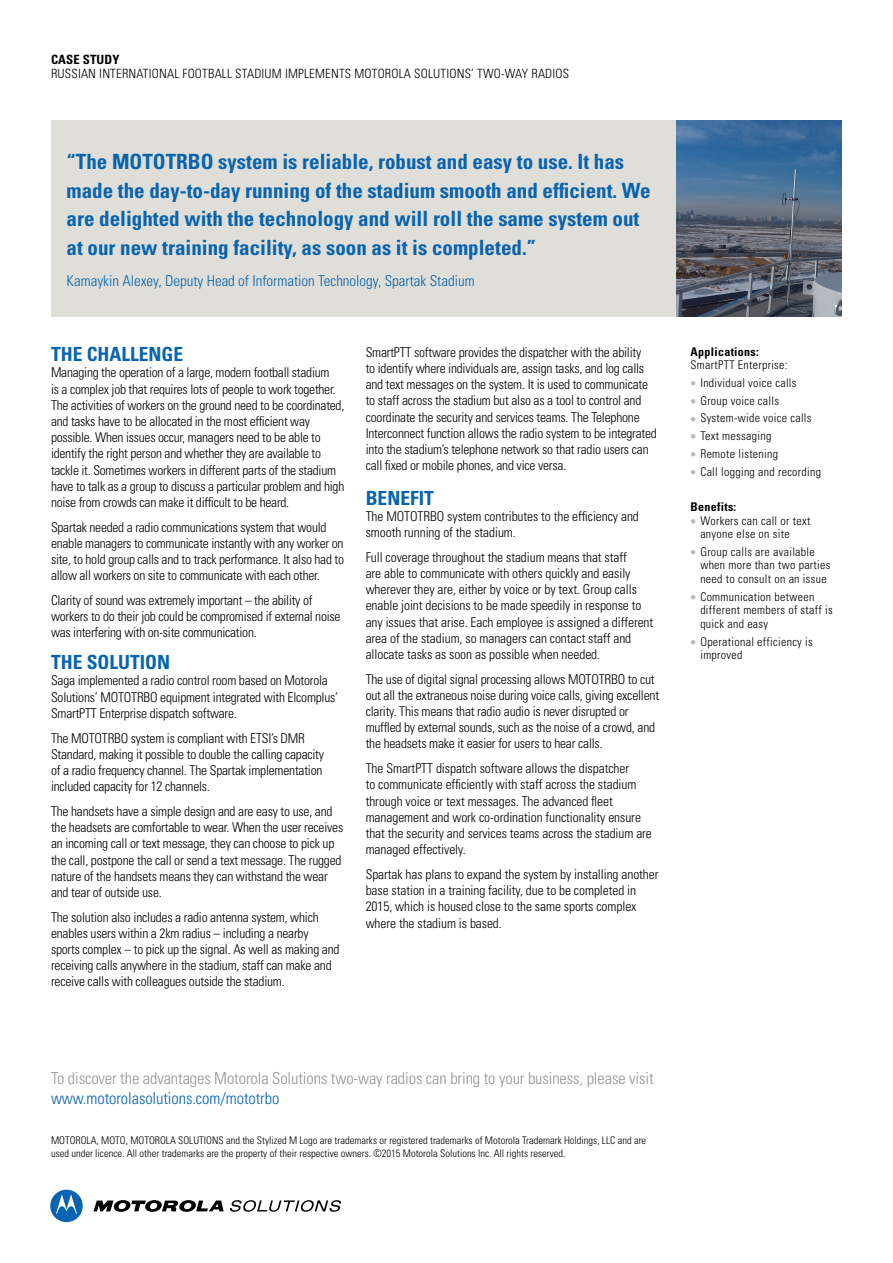
<style>
.page{position:relative;width:893px;height:1263px;background:#fff}
.page>*{position:absolute;margin:0;border:0;box-sizing:border-box;transform-origin:0 0}
.t1{font:700 condensed 21px/28.5px "Univers LT Std";color:#0864b0}
.t2{font:700 condensed 19.5px "Univers LT Std";color:#0864b0}
.t3{font:300 condensed 16.5px "Univers LT Std";letter-spacing:-.005em;color:#939598}
.t4{font:300 condensed 16.5px "Univers LT Std";letter-spacing:-.005em;color:#0864b0}
.t5{font:300 condensed 15px "Univers LT Std";color:#0864b0}
.t6{font:300 condensed 13.5px/16.2px "Univers LT Std";letter-spacing:-.015em;color:#000}
.t7{font:300 condensed 12.75px "Univers LT Std";letter-spacing:.015em;color:#000}
.t8{font:700 condensed 12.75px "Univers LT Std";letter-spacing:.01em;color:#000}
.t9{font:300 condensed 12px/13.5px "Univers LT Std";letter-spacing:.025em;color:#000}
.t10{font:700 condensed 12px "Univers LT Std";letter-spacing:.025em;color:#000}
.t11{font:300 condensed 10.5px/12.6px "Univers LT Std";color:#000}
.s1{color:#bfb7ad}
</style>
<div class="page">
<svg style="left:94px;top:1200px;width:130px;height:12px"></svg>
<svg style="left:50px;top:1190px;width:33px;height:32px"></svg>
<svg style="left:230px;top:1200px;width:111px;height:12px"></svg>
<div style="left:51px;top:120px;width:625px;height:197px;background:#e0ded8"></div>
<img style="left:676px;top:120px;width:166px;height:197px">
<p class="t8" style="left:51px;top:52px;width:70px">CASE STUDY</p>
<p class="t7" style="left:51px;top:65px;width:520px">RUSSIAN INTERNATIONAL FOOTBALL STADIUM IMPLEMENTS MOTOROLA SOLUTIONS’ TWO-WAY RADIOS</p>
<p class="t1" style="left:67px;top:148px;width:585px">“The MOTOTRBO system is reliable, robust and easy to use. It has made the day-to-day running of the stadium smooth and efficient. We are delighted with the technology and will roll the same system out at our new training facility, as soon as it is completed.”</p>
<p class="t5" style="left:67px;top:271px;width:410px">Kamaykin Alexey, Deputy Head of Information Technology, Spartak Stadium</p>
<h2 class="t2" style="left:51px;top:342px;width:134px">THE CHALLENGE</h2>
<p class="t6" style="left:51px;top:364px;width:295px">Managing the operation of a large, modern football stadium<br>is a complex job that requires lots of people to work together.<br>The activities of workers on the ground need to be coordinated, and tasks have to be allocated in the most efficient way possible. When issues occur, managers need to be able to identify the right person and whether they are available to tackle it. Sometimes workers in different parts of the stadium have to talk as a group to discuss a particular problem and high noise from crowds can make it difficult to be heard.</p>
<p class="t6" style="left:51px;top:519px;width:295px">Spartak needed a radio communications system that would enable managers to communicate instantly with any worker on site, to hold group calls and to track performance. It also had to allow all workers on site to communicate with each other.</p>
<p class="t6" style="left:51px;top:592px;width:291px">Clarity of sound was extremely important – the ability of workers to do their job could be compromised if external noise was interfering with on-site communication.</p>
<h2 class="t2" style="left:51px;top:650px;width:121px">THE SOLUTION</h2>
<p class="t6" style="left:51px;top:673px;width:289px">Saga implemented a radio control room based on Motorola<br>Solutions’ MOTOTRBO equipment integrated with Elcomplus’<br>SmartPTT Enterprise dispatch software.</p>
<p class="t6" style="left:51px;top:730px;width:275px">The MOTOTRBO system is compliant with ETSI’s DMR Standard, making it possible to double the calling capacity of a radio frequency channel. The Spartak implementation included capacity for 12 channels.</p>
<p class="t6" style="left:51px;top:803px;width:294px">The handsets have a simple design and are easy to use, and the headsets are comfortable to wear. When the user receives an incoming call or text message, they can choose to pick up the call, postpone the call or send a text message. The rugged nature of the handsets means they can withstand the wear and tear of outside use.</p>
<p class="t6" style="left:51px;top:909px;width:290px">The solution also includes a radio antenna system, which enables users within a 2km radius – including a nearby sports complex – to pick up the signal. As well as making and receiving calls anywhere in the stadium, staff can make and receive calls with colleagues outside the stadium.</p>
<p class="t6" style="left:366px;top:344px;width:293px">SmartPTT software provides the dispatcher with the ability<br>to identify where individuals are, assign tasks, and log calls and text messages on the system. It is used to communicate to staff across the stadium but also as a tool to control and coordinate the security and services teams. The Telephone Interconnect function allows the radio system to be integrated into the stadium’s telephone network so that radio users can call fixed or mobile phones, and vice versa.</p>
<h2 class="t2" style="left:366px;top:486px;width:70px">BENEFIT</h2>
<p class="t6" style="left:366px;top:508px;width:275px">The MOTOTRBO system contributes to the efficiency and smooth running of the stadium.</p>
<p class="t6" style="left:366px;top:549px;width:289px">Full coverage throughout the stadium means that staff<br>are able to communicate with others quickly and easily wherever they are, either by voice or by text. Group calls enable joint decisions to be made speedily in response to any issues that arise. Each employee is assigned a different area of the stadium, so managers can contact staff and allocate tasks as soon as possible when needed.</p>
<p class="t6" style="left:366px;top:671px;width:295px">The use of digital signal processing allows MOTOTRBO to cut out all the extraneous noise during voice calls, giving excellent clarity. This means that radio audio is never disrupted or muffled by external sounds, such as the noise of a crowd, and the headsets make it easier for users to hear calls.</p>
<p class="t6" style="left:366px;top:760px;width:288px">The SmartPTT dispatch software allows the dispatcher<br>to communicate efficiently with staff across the stadium through voice or text messages. The advanced fleet management and work co-ordination functionality ensure that the security and services teams across the stadium are managed effectively.</p>
<p class="t6" style="left:366px;top:866px;width:294px">Spartak has plans to expand the system by installing another base station in a training facility, due to be completed in 2015, which is housed close to the same sports complex where the stadium is based.</p>
<p class="t10" style="left:691px;top:344px;width:70px">Applications:</p>
<p class="t9" style="left:691px;top:358px;width:98px">SmartPTT Enterprise:</p>
<p class="t9" style="left:691px;top:376px;width:108px"><span class="s1">●</span> Individual voice calls</p>
<p class="t9" style="left:691px;top:394px;width:90px"><span class="s1">●</span> Group voice calls</p>
<p class="t9" style="left:691px;top:411px;width:123px"><span class="s1">●</span> System-wide voice calls</p>
<p class="t9" style="left:691px;top:429px;width:82px"><span class="s1">●</span> Text messaging</p>
<p class="t9" style="left:691px;top:447px;width:89px"><span class="s1">●</span> Remote listening</p>
<p class="t9" style="left:691px;top:465px;width:132px"><span class="s1">●</span> Call logging and recording</p>
<p class="t10" style="left:691px;top:500px;width:47px">Benefits:</p>
<p class="t9" style="left:700px;top:514px;width:111px;text-indent:-10px"><span class="s1">●</span> Workers can call or text anyone else on site</p>
<p class="t9" style="left:700px;top:545px;width:132px;text-indent:-10px"><span class="s1">●</span> Group calls are available when more than two parties need to consult on an issue</p>
<p class="t9" style="left:700px;top:590px;width:134px;text-indent:-10px"><span class="s1">●</span> Communication between different members of staff is quick and easy</p>
<p class="t9" style="left:700px;top:634px;width:114px;text-indent:-10px"><span class="s1">●</span> Operational efficiency is improved</p>
<p class="t3" style="left:51px;top:1068px;width:604px">To discover the advantages Motorola Solutions two-way radios can bring to your business, please visit</p>
<p class="t4" style="left:51px;top:1088px;width:230px">www.motorolasolutions.com/mototrbo</p>
<p class="t11" style="left:51px;top:1134px;width:597px">MOTOROLA, MOTO, MOTOROLA SOLUTIONS and the Stylized M Logo are trademarks or registered trademarks of Motorola Trademark Holdings, LLC and are used under licence. All other trademarks are the property of their respective owners. ©2015 Motorola Solutions Inc. All rights reserved.</p>
</div>
